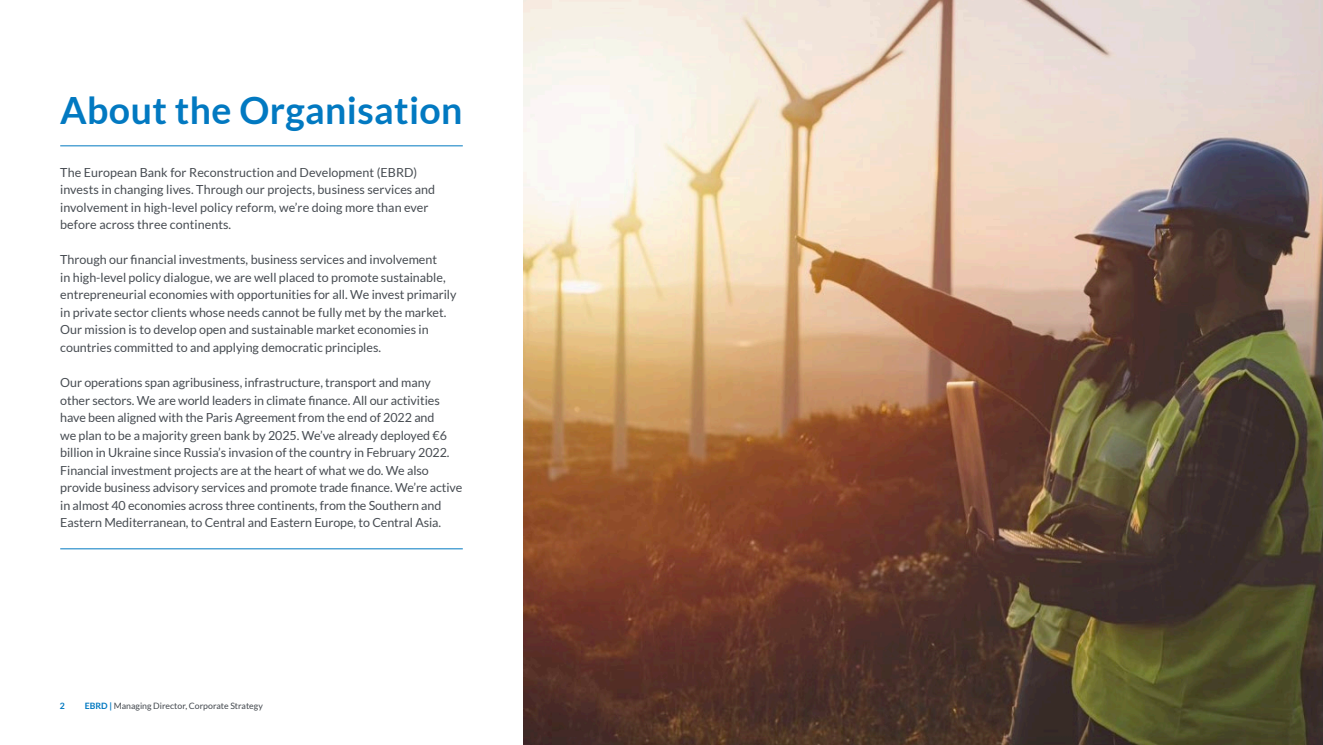
<style>
.page{position:relative;width:1323px;height:745px;background:#fff}
.page>*{position:absolute;margin:0;border:0;box-sizing:border-box;transform-origin:0 0}
.t1{font:700 37.5px "Lato";letter-spacing:.01em;color:#0279c1}
.t2{font:12.5px/17.5px "Lato";letter-spacing:-.005em;color:#474c52}
.t3{font:8.75px "Lato";color:#43484e}
.t4{font:700 8.75px "Lato";color:#0279c1}
.s1{font-weight:700;color:#0279c1}
</style>
<div class="page">
<img style="left:523px;top:0;width:800px;height:744px">
<hr style="left:60px;top:145px;width:403px;height:1px;background:#0279c1">
<hr style="left:60px;top:548px;width:403px;height:1px;background:#0279c1">
<h2 class="t1" style="left:60px;top:89px;width:404px">About the Organisation</h2>
<p class="t2" style="left:60px;top:163px;width:377px">The European Bank for Reconstruction and Development (EBRD) invests in changing lives. Through our projects, business services and involvement in high-level policy reform, we’re doing more than ever before across three continents.</p>
<p class="t2" style="left:60px;top:251px;width:398px">Through our financial investments, business services and involvement<br>in high-level policy dialogue, we are well placed to promote sustainable, entrepreneurial economies with opportunities for all. We invest primarily in private sector clients whose needs cannot be fully met by the market.<br>Our mission is to develop open and sustainable market economies in countries committed to and applying democratic principles.</p>
<p class="t2" style="left:60px;top:373px;width:404px">Our operations span agribusiness, infrastructure, transport and many other sectors. We are world leaders in climate finance. All our activities have been aligned with the Paris Agreement from the end of 2022 and<br>we plan to be a majority green bank by 2025. We’ve already deployed €6 billion in Ukraine since Russia’s invasion of the country in February 2022.<br>Financial investment projects are at the heart of what we do. We also provide business advisory services and promote trade finance. We’re active in almost 40 economies across three continents, from the Southern and Eastern Mediterranean, to Central and Eastern Europe, to Central Asia.</p>
<p class="t4" style="left:60px;top:700px;width:7px">2</p>
<p class="t3" style="left:85px;top:701px;width:180px"><span class="s1">EBRD |</span> Managing Director, Corporate Strategy</p>
</div>
